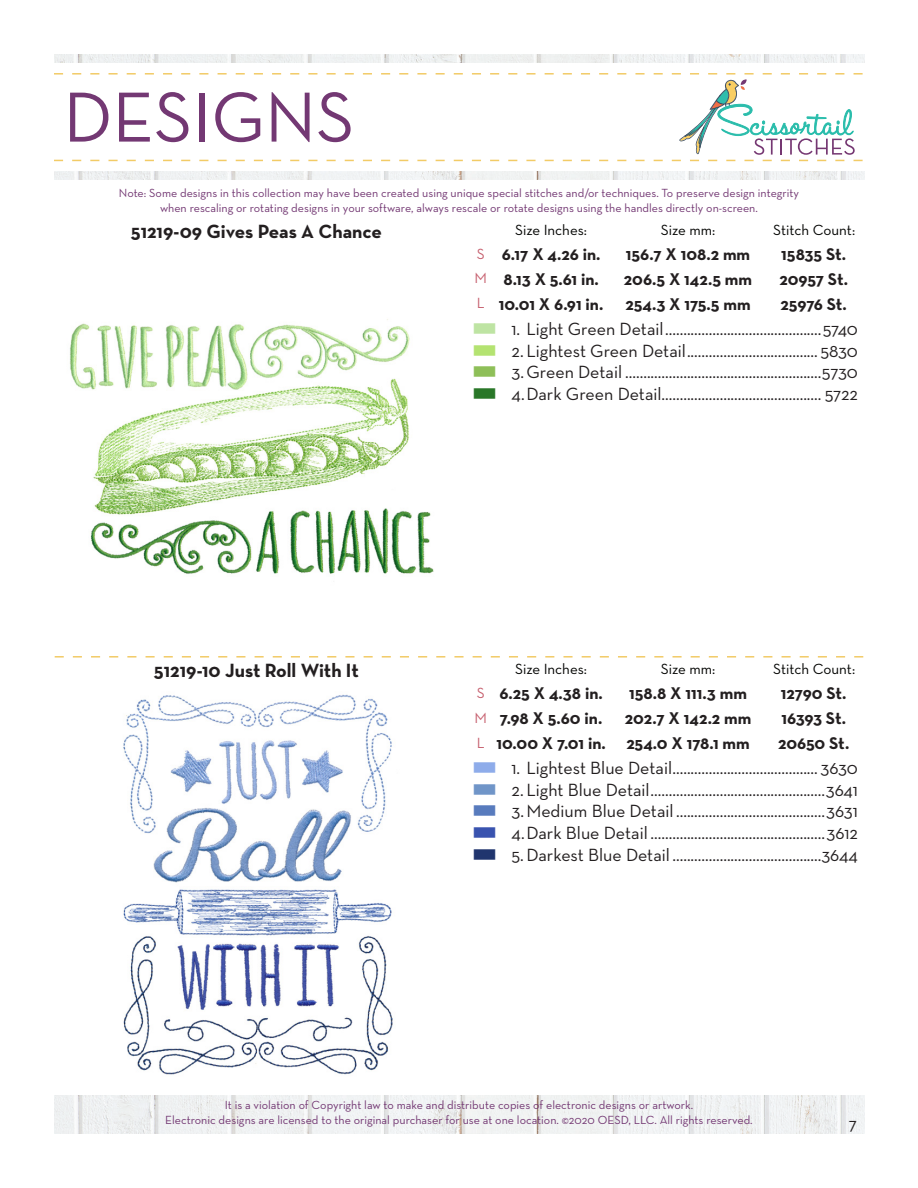
<style>
.page{position:relative;width:918px;height:1188px;background:#fff}
.page>*{position:absolute;margin:0;border:0;box-sizing:border-box;transform-origin:0 0}
.t1{font:72px "Neutra Text";color:#733873}
.t2{font:700 19.5px "Neutra Text";color:#231f20}
.t3{font:18px "Neutra Text";color:#231f20}
.t4{font:700 17.25px "Neutra Text";color:#231f20}
.t5{font:15px "Neutra Text";color:#040503}
.t6{font:15px "Neutra Text";color:#c65f6e}
.t7{font:12px "Neutra Text";color:#733873}
.s1{color:#bee4a3}
.s2{color:#b4e371}
.s3{color:#8ebf58}
.s4{color:#297728}
.s5{color:#8eacea}
.s6{color:#7095c8}
.s7{color:#587bbd}
.s8{color:#3953af}
.s9{color:#20356e}
</style>
<div class="page">
<img style="left:54px;top:1096px;width:810px;height:38px">
<img style="left:54px;top:54px;width:810px;height:126px">
<img style="left:70px;top:319px;width:364px;height:255px">
<img style="left:123px;top:694px;width:270px;height:381px">
<div style="left:29px;top:63px;width:863px;height:108px;background:#fff"></div>
<svg style="left:54px;top:73px;width:809px;height:88px"></svg>
<svg style="left:55px;top:656px;width:808px;height:2px"></svg>
<p class="t1" style="left:63px;top:73px;width:293px">DESIGNS</p>
<p class="t7" style="left:119px;top:186px;width:682px">Note: Some designs in this collection may have been created using unique special stitches and/or techniques. To preserve design integrity</p>
<p class="t7" style="left:160px;top:200px;width:599px">when rescaling or rotating designs in your software, always rescale or rotate designs using the handles directly on-screen.</p>
<p class="t2" style="left:131px;top:219px;width:253px">51219-09 Gives Peas A Chance</p>
<p class="t6" style="left:477px;top:244px;width:9px">S</p>
<p class="t6" style="left:474px;top:269px;width:14px">M</p>
<p class="t6" style="left:477px;top:294px;width:9px">L</p>
<p class="t5" style="left:515px;top:221px;width:73px">Size Inches:</p>
<p class="t5" style="left:661px;top:221px;width:56px">Size mm:</p>
<p class="t5" style="left:773px;top:221px;width:83px">Stitch Count:</p>
<p class="t4" style="left:502px;top:244px;width:100px">6.17 X 4.26 in.</p>
<p class="t4" style="left:626px;top:244px;width:126px">156.7 X 108.2 mm</p>
<p class="t4" style="left:781px;top:244px;width:66px">15835 St.</p>
<p class="t4" style="left:503px;top:268px;width:97px">8.13 X 5.61 in.</p>
<p class="t4" style="left:624px;top:268px;width:130px">206.5 X 142.5 mm</p>
<p class="t4" style="left:779px;top:268px;width:70px">20957 St.</p>
<p class="t4" style="left:499px;top:293px;width:106px">10.01 X 6.91 in.</p>
<p class="t4" style="left:625px;top:293px;width:127px">254.3 X 175.5 mm</p>
<p class="t4" style="left:781px;top:293px;width:68px">25976 St.</p>
<p class="t3" style="left:472px;top:318px;width:387px"><span class="s1">■</span> 1. Light Green Detail...........................................5740</p>
<p class="t3" style="left:472px;top:340px;width:387px"><span class="s2">■</span> 2. Lightest Green Detail.................................... 5830</p>
<p class="t3" style="left:472px;top:361px;width:387px"><span class="s3">■</span> 3.Green Detail ......................................................5730</p>
<p class="t3" style="left:472px;top:383px;width:387px"><span class="s4">■</span> 4.Dark Green Detail............................................ 5722</p>
<p class="t2" style="left:154px;top:658px;width:207px">51219-10 Just Roll With It</p>
<p class="t5" style="left:515px;top:660px;width:73px">Size Inches:</p>
<p class="t5" style="left:661px;top:660px;width:56px">Size mm:</p>
<p class="t5" style="left:773px;top:660px;width:83px">Stitch Count:</p>
<p class="t6" style="left:477px;top:684px;width:9px">S</p>
<p class="t6" style="left:474px;top:709px;width:14px">M</p>
<p class="t6" style="left:477px;top:733px;width:9px">L</p>
<p class="t4" style="left:496px;top:733px;width:111px">10.00 X 7.01 in.</p>
<p class="t4" style="left:626px;top:733px;width:125px">254.0 X 178.1 mm</p>
<p class="t4" style="left:778px;top:733px;width:73px">20650 St.</p>
<p class="t4" style="left:499px;top:683px;width:105px">6.25 X 4.38 in.</p>
<p class="t4" style="left:629px;top:683px;width:119px">158.8 X 111.3 mm</p>
<p class="t4" style="left:781px;top:683px;width:67px">12790 St.</p>
<p class="t4" style="left:500px;top:708px;width:104px">7.98 X 5.60 in.</p>
<p class="t4" style="left:625px;top:708px;width:128px">202.7 X 142.2 mm</p>
<p class="t4" style="left:781px;top:708px;width:66px">16393 St.</p>
<p class="t3" style="left:472px;top:757px;width:387px"><span class="s5">■</span> 1. Lightest Blue Detail........................................ 3630</p>
<p class="t3" style="left:472px;top:779px;width:387px"><span class="s6">■</span> 2. Light Blue Detail................................................3641</p>
<p class="t3" style="left:472px;top:800px;width:387px"><span class="s7">■</span> 3.Medium Blue Detail .........................................3631</p>
<p class="t3" style="left:472px;top:822px;width:387px"><span class="s8">■</span> 4.Dark Blue Detail ................................................3612</p>
<p class="t3" style="left:472px;top:844px;width:387px"><span class="s9">■</span> 5.Darkest Blue Detail .........................................3644</p>
<p class="t7" style="left:225px;top:1098px;width:470px">It is a violation of Copyright law to make and distribute copies of electronic designs or artwork.</p>
<p class="t7" style="left:165px;top:1112px;width:589px">Electronic designs are licensed to the original purchaser for use at one location. ©2020 OESD, LLC. All rights reserved.</p>
<p class="t3" style="left:849px;top:1113px;width:10px">7</p>
</div>
